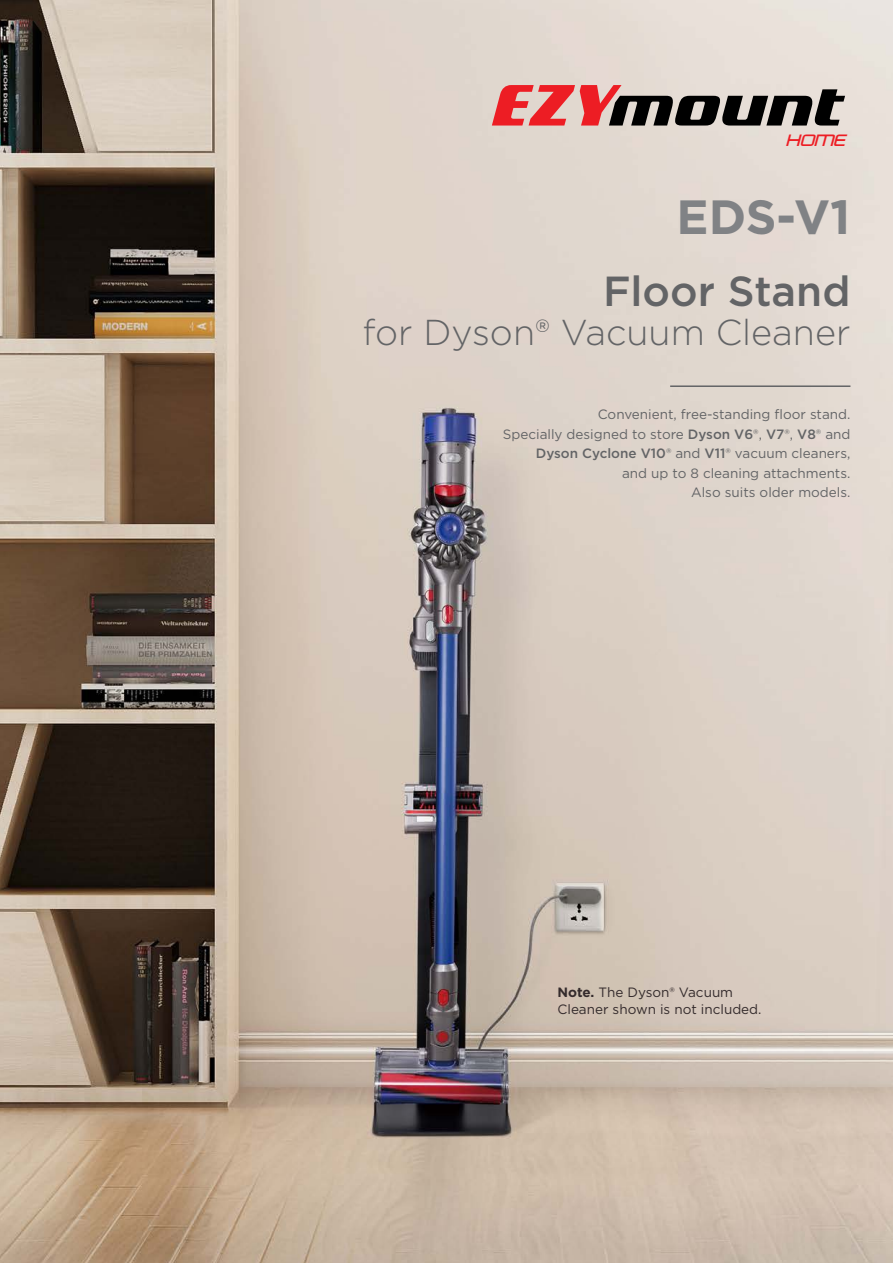
<style>
.page{position:relative;width:893px;height:1263px;background:#fff}
.page>*{position:absolute;margin:0;border:0;box-sizing:border-box;transform-origin:0 0}
.t1{font:700 48px "Gotham";color:#808285}
.t2{font:500 42px "Gotham";color:#636466}
.t3{font:300 36px "Gotham";color:#636466}
.t4{font:18px "Trade Marker Light Italic Alt";color:#ed1d24}
.t5{font:13.5px/19.5px "Gotham";color:#636466;text-align:right}
.t6{font:13.5px/16.2px "Gotham";color:#342b2c}
.s1{font-weight:500}
.s2{font-weight:700}
</style>
<div class="page">
<img style="left:0;top:0;width:893px;height:1263px">
<svg style="left:492px;top:85px;width:353px;height:41px;background:#9a6d6b"></svg>
<hr style="left:670px;top:385px;width:180px;height:2px;background:#636466">
<h3 class="t4" style="left:786px;top:130px;width:61px">HOME</h3>
<h1 class="t1" style="left:677px;top:185px;width:175px">EDS-V1</h1>
<h2 class="t2" style="left:603px;top:263px;width:249px">Floor Stand</h2>
<h3 class="t3" style="left:363px;top:309px;width:489px">for Dyson® Vacuum Cleaner</h3>
<p class="t5" style="left:503px;top:404px;width:349px">Convenient, free-standing floor stand.<br>Specially designed to store <span class="s1">Dyson V6</span>®, <span class="s1">V7</span>®, <span class="s1">V8</span>® and <span class="s1">Dyson Cyclone V10</span>® and <span class="s1">V11</span>® vacuum cleaners,<br>and up to 8 cleaning attachments.<br>Also suits older models.</p>
<p class="t6" style="left:557px;top:984px;width:206px"><span class="s2">Note.</span> The Dyson® Vacuum<br>Cleaner shown is not included.</p>
</div>
